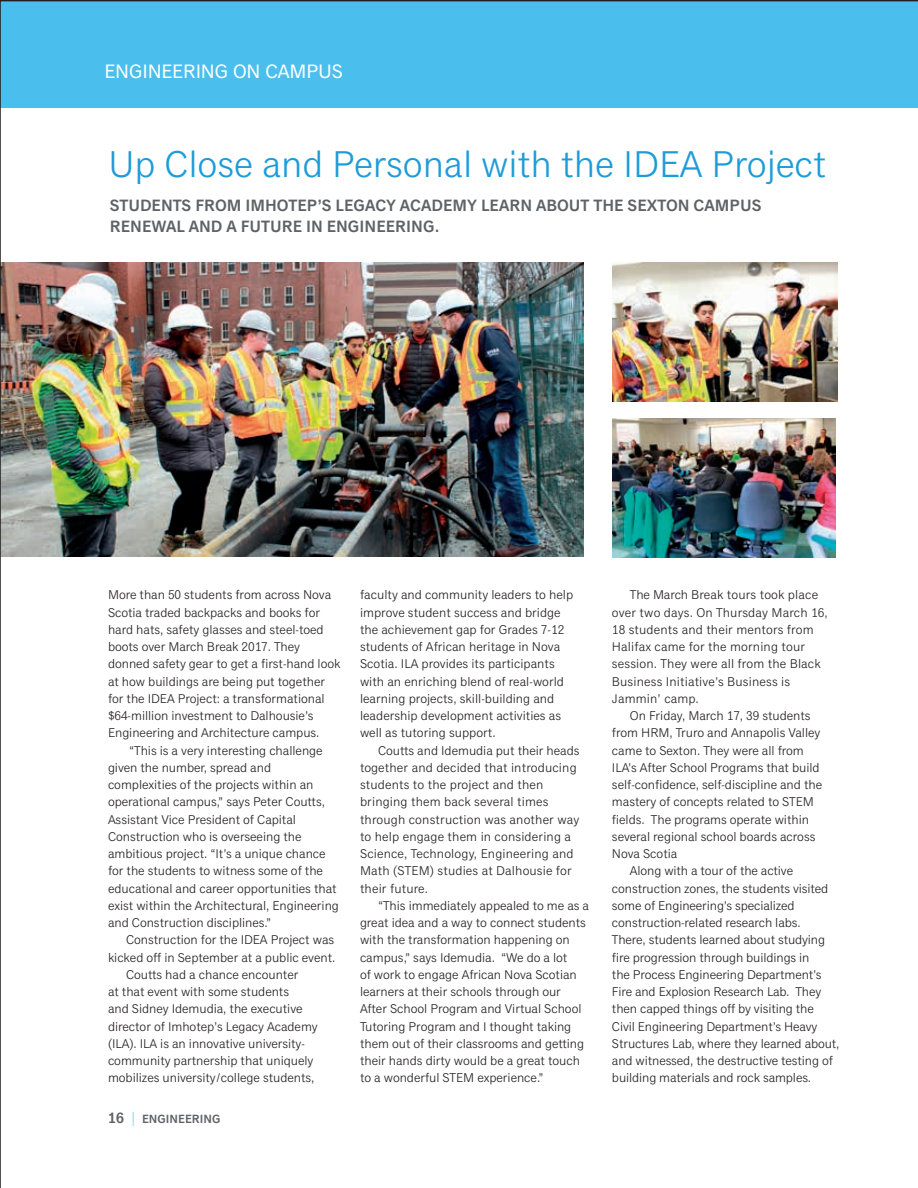
<style>
.page{position:relative;width:918px;height:1188px;background:#fff}
.page>*{position:absolute;margin:0;border:0;box-sizing:border-box;transform-origin:0 0}
.t1{font:37.5px "Classic Grotesque Std";letter-spacing:-.005em;color:#1d9cd8}
.t2{font:19.5px "Classic Grotesque Std";letter-spacing:-.01em;color:#fff}
.t3{font:600 16.5px/21px "Classic Grotesque Std";color:#5e6367}
.t4{font:12.75px/17.2px "Classic Grotesque Std";letter-spacing:-.005em;color:#231f20}
.t5{font:600 12px "Classic Grotesque Std";color:#5e6367}
.s1{font-size:15px}
.s2{font-weight:300;font-size:15px;color:#4abfee}
</style>
<div class="page">
<img style="left:0;top:0;width:918px;height:1188px">
<h2 class="t2" style="left:104px;top:60px;width:240px">ENGINEERING ON CAMPUS</h2>
<h1 class="t1" style="left:108px;top:142px;width:720px">Up Close and Personal with the IDEA Project</h1>
<p class="t3" style="left:110px;top:195px;width:653px">STUDENTS FROM IMHOTEP’S LEGACY ACADEMY LEARN ABOUT THE SEXTON CAMPUS<br>RENEWAL AND A FUTURE IN ENGINEERING.</p>
<p class="t4" style="left:108px;top:587px;width:234px">More than 50 students from across Nova Scotia traded backpacks and books for hard hats, safety glasses and steel-toed boots over March Break 2017. They donned safety gear to get a first-hand look at how buildings are being put together for the IDEA Project: a transformational $64-million investment to Dalhousie’s Engineering and Architecture campus.</p>
<p class="t4" style="left:108px;top:742px;width:232px;text-indent:21px">“This is a very interesting challenge given the number, spread and complexities of the projects within an operational campus,” says Peter Coutts, Assistant Vice President of Capital Construction who is overseeing the ambitious project. “It’s a unique chance for the students to witness some of the educational and career opportunities that exist within the Architectural, Engineering and Construction disciplines.”</p>
<p class="t4" style="left:126px;top:932px;width:210px">Construction for the IDEA Project was</p>
<p class="t4" style="left:108px;top:949px;width:229px">kicked off in September at a public event.</p>
<p class="t4" style="left:126px;top:966px;width:174px">Coutts had a chance encounter</p>
<p class="t4" style="left:108px;top:983px;width:183px">at that event with some students</p>
<p class="t4" style="left:108px;top:1001px;width:196px">and Sidney Idemudia, the executive</p>
<p class="t4" style="left:108px;top:1018px;width:211px">director of Imhotep’s Legacy Academy</p>
<p class="t4" style="left:108px;top:1035px;width:199px">(ILA). ILA is an innovative university-</p>
<p class="t4" style="left:108px;top:1052px;width:207px">community partnership that uniquely</p>
<p class="t4" style="left:108px;top:1070px;width:208px">mobilizes university/college students,</p>
<p class="t5" style="left:107px;top:1112px;width:115px"><span class="s1">16</span> <span class="s2">|</span> ENGINEERING</p>
<p class="t4" style="left:360px;top:587px;width:215px">faculty and community leaders to help improve student success and bridge the achievement gap for Grades 7-12 students of African heritage in Nova Scotia. ILA provides its participants with an enriching blend of real-world learning projects, skill-building and leadership development activities as well as tutoring support.</p>
<p class="t4" style="left:360px;top:742px;width:221px;text-indent:18px">Coutts and Idemudia put their heads together and decided that introducing students to the project and then bringing them back several times through construction was another way to help engage them in considering a Science, Technology, Engineering and Math (STEM) studies at Dalhousie for their future.</p>
<p class="t4" style="left:360px;top:897px;width:231px;text-indent:18px">“This immediately appealed to me as a great idea and a way to connect students with the transformation happening on campus,” says Idemudia. “We do a lot<br>of work to engage African Nova Scotian learners at their schools through our After School Program and Virtual School Tutoring Program and I thought taking them out of their classrooms and getting their hands dirty would be a great touch to a wonderful STEM experience.”</p>
<p class="t4" style="left:612px;top:587px;width:217px;text-indent:18px">The March Break tours took place over two days. On Thursday March 16,<br>18 students and their mentors from<br>Halifax came for the morning tour session. They were all from the Black<br>Business Initiative’s Business is<br>Jammin’ camp.</p>
<p class="t4" style="left:630px;top:707px;width:182px">On Friday, March 17, 39 students</p>
<p class="t4" style="left:612px;top:725px;width:210px">from HRM, Truro and Annapolis Valley</p>
<p class="t4" style="left:612px;top:742px;width:193px">came to Sexton. They were all from</p>
<p class="t4" style="left:612px;top:759px;width:209px">ILA’s After School Programs that build</p>
<p class="t4" style="left:612px;top:776px;width:212px">self-confidence, self-discipline and the</p>
<p class="t4" style="left:612px;top:794px;width:203px">mastery of concepts related to STEM</p>
<p class="t4" style="left:612px;top:811px;width:199px">fields. The programs operate within</p>
<p class="t4" style="left:612px;top:828px;width:205px">several regional school boards across</p>
<p class="t4" style="left:612px;top:845px;width:67px">Nova Scotia</p>
<p class="t4" style="left:630px;top:863px;width:165px">Along with a tour of the active</p>
<p class="t4" style="left:612px;top:880px;width:218px">construction zones, the students visited</p>
<p class="t4" style="left:612px;top:897px;width:184px">some of Engineering’s specialized</p>
<p class="t4" style="left:612px;top:914px;width:190px">construction-related research labs.</p>
<p class="t4" style="left:612px;top:932px;width:215px">There, students learned about studying</p>
<p class="t4" style="left:612px;top:949px;width:199px">fire progression through buildings in</p>
<p class="t4" style="left:612px;top:966px;width:211px">the Process Engineering Department’s</p>
<p class="t4" style="left:612px;top:983px;width:211px">Fire and Explosion Research Lab. They</p>
<p class="t4" style="left:612px;top:1001px;width:203px">then capped things off by visiting the</p>
<p class="t4" style="left:612px;top:1018px;width:207px">Civil Engineering Department’s Heavy</p>
<p class="t4" style="left:612px;top:1035px;width:229px">Structures Lab, where they learned about,</p>
<p class="t4" style="left:612px;top:1052px;width:222px">and witnessed, the destructive testing of</p>
<p class="t4" style="left:612px;top:1070px;width:201px">building materials and rock samples.</p>
</div>
